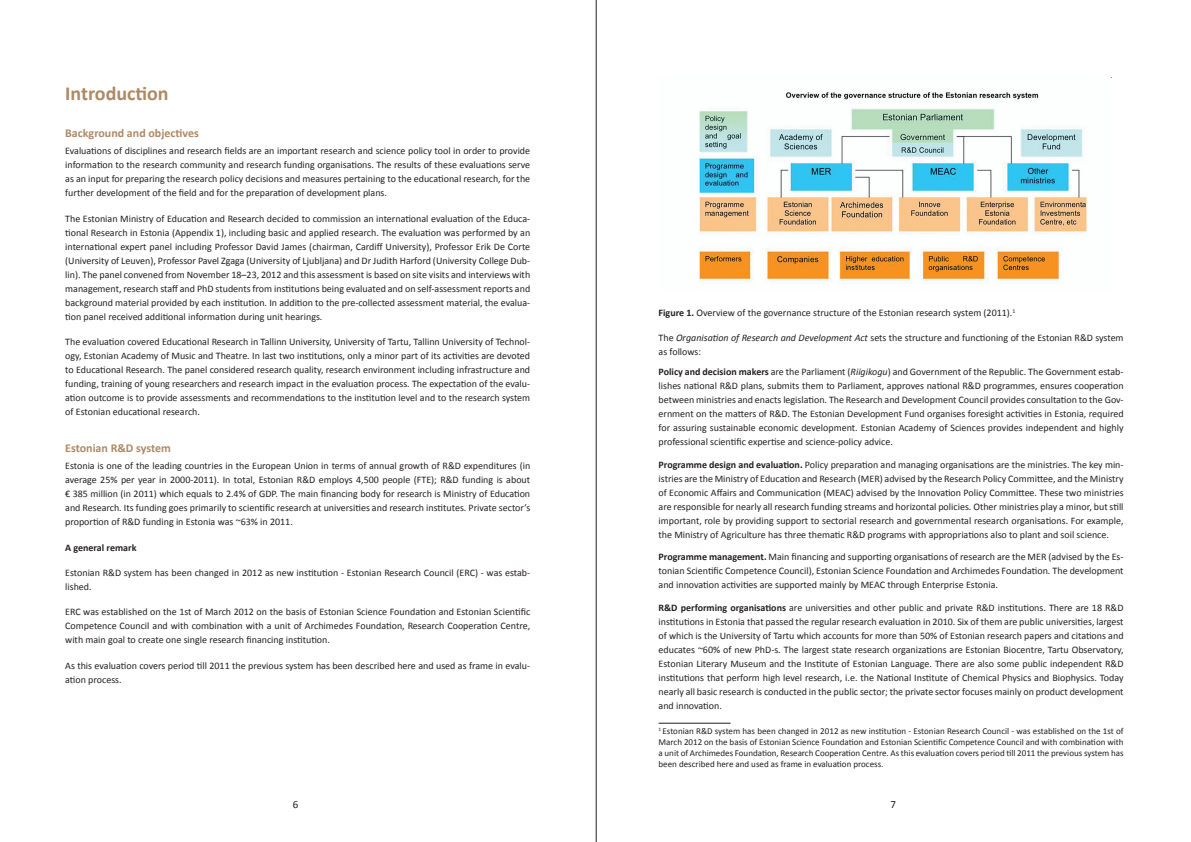
<style>
.page{position:relative;width:1191px;height:842px;background:#fff}
.page>*{position:absolute;margin:0;border:0;box-sizing:border-box;transform-origin:0 0}
.Heading_1{font:700 20px "Calibri";color:#ae8965}
.Heading_2{font:700 12px "Calibri";color:#ae8965}
.t1{font:11px "Calibri";color:#231f20}
.t2{font:10px/14px "Calibri";color:#231f20;text-align:justify}
.t3{font:700 10px "Calibri";color:#231f20}
.t4{font:9px/11px "Calibri";color:#231f20;text-align:justify}
.s1{font-weight:700}
.s2{font-style:italic}
</style>
<div class="page">
<hr style="left:596px;top:0;width:1px;height:842px;background:#231f20">
<hr style="left:658px;top:723px;width:72px;height:1px;background:#231f20">
<img style="left:699px;top:92px;width:388px;height:192px">
<p class="Heading_1" style="left:65px;top:81px;width:105px">Introduction</p>
<p class="Heading_2" style="left:65px;top:126px;width:135px">Background and objectives</p>
<p class="t2" style="left:65px;top:144px;width:466px">Evaluations of disciplines and research fields are an important research and science policy tool in order to provide information to the research community and research funding organisations. The results of these evaluations serve as an input for preparing the research policy decisions and measures pertaining to the educational research, for the further development of the field and for the preparation of development plans.</p>
<p class="t2" style="left:65px;top:211px;width:466px">The Estonian Ministry of Education and Research decided to commission an international evaluation of the Educa&shy;tional Research in Estonia (Appendix 1), including basic and applied research. The evaluation was performed by an international expert panel including Professor David James (chairman, Cardiff University), Professor Erik De Corte (University of Leuven), Professor Pavel Zgaga (University of Ljubljana) and Dr Judith Harford (University College Dub&shy;lin). The panel convened from November 18–23, 2012 and this assessment is based on site visits and interviews with management, research staff and PhD students from institutions being evaluated and on self-assessment reports and background material provided by each institution. In addition to the pre-collected assessment material, the evalua&shy;tion panel received additional information during unit hearings.</p>
<p class="t2" style="left:65px;top:335px;width:466px">The evaluation covered Educational Research in Tallinn University, University of Tartu, Tallinn University of Technol&shy;ogy, Estonian Academy of Music and Theatre. In last two institutions, only a minor part of its activities are devoted to Educational Research. The panel considered research quality, research environment including infrastructure and funding, training of young researchers and research impact in the evaluation process. The expectation of the evalu&shy;ation outcome is to provide assessments and recommendations to the institution level and to the research system of Estonian educational research.</p>
<p class="Heading_2" style="left:65px;top:441px;width:107px">Estonian R&amp;D system</p>
<p class="t2" style="left:65px;top:459px;width:466px">Estonia is one of the leading countries in the European Union in terms of annual growth of R&amp;D expenditures (in average 25% per year in 2000-2011). In total, Estonian R&amp;D employs 4,500 people (FTE); R&amp;D funding is about € 385 million (in 2011) which equals to 2.4% of GDP. The main financing body for research is Ministry of Education and Research. Its funding goes primarily to scientific research at universities and research institutes. Private sector’s proportion of R&amp;D funding in Estonia was ~63% in 2011.</p>
<p class="t3" style="left:65px;top:541px;width:73px">A general remark</p>
<p class="t2" style="left:65px;top:566px;width:466px">Estonian R&amp;D system has been changed in 2012 as new institution - Estonian Research Council (ERC) - was estab&shy;lished.</p>
<p class="t2" style="left:65px;top:605px;width:466px">ERC was established on the 1st of March 2012 on the basis of Estonian Science Foundation and Estonian Scientific Competence Council and with combination with a unit of Archimedes Foundation, Research Cooperation Centre, with main goal to create one single research financing institution.</p>
<p class="t2" style="left:65px;top:658px;width:466px">As this evaluation covers period till 2011 the previous system has been described here and used as frame in evalu&shy;ation process.</p>
<p class="t2" style="left:658px;top:306px;width:358px"><span class="s1">Figure 1.</span> Overview of the governance structure of the Estonian research system (2011).<sup>1</sup></p>
<p class="t2" style="left:658px;top:331px;width:466px">The <span class="s2">Organisation of Research and Development Act</span> sets the structure and functioning of the Estonian R&amp;D system as follows:</p>
<p class="t2" style="left:658px;top:365px;width:466px"><span class="s1">Policy and decision makers</span> are the Parliament (<span class="s2">Riigikogu</span>) and Government of the Republic. The Government estab&shy;lishes national R&amp;D plans, submits them to Parliament, approves national R&amp;D programmes, ensures cooperation between ministries and enacts legislation. The Research and Development Council provides consultation to the Gov&shy;ernment on the matters of R&amp;D. The Estonian Development Fund organises foresight activities in Estonia, required for assuring sustainable economic development. Estonian Academy of Sciences provides independent and highly professional scientific expertise and science-policy advice.</p>
<p class="t2" style="left:658px;top:457px;width:466px"><span class="s1">Programme design and evaluation.</span> Policy preparation and managing organisations are the ministries. The key min&shy;istries are the Ministry of Education and Research (MER) advised by the Research Policy Committee, and the Ministry of Economic Affairs and Communication (MEAC) advised by the Innovation Policy Committee. These two ministries are responsible for nearly all research funding streams and horizontal policies. Other ministries play a minor, but still important, role by providing support to sectorial research and governmental research organisations. For example, the Ministry of Agriculture has three thematic R&amp;D programs with appropriations also to plant and soil science.</p>
<p class="t2" style="left:658px;top:550px;width:466px"><span class="s1">Programme management.</span> Main financing and supporting organisations of research are the MER (advised by the Es&shy;tonian Scientific Competence Council), Estonian Science Foundation and Archimedes Foundation. The development and innovation activities are supported mainly by MEAC through Enterprise Estonia.</p>
<p class="t2" style="left:658px;top:600px;width:466px"><span class="s1">R&amp;D performing organisations</span> are universities and other public and private R&amp;D institutions. There are 18 R&amp;D institutions in Estonia that passed the regular research evaluation in 2010. Six of them are public universities, largest of which is the University of Tartu which accounts for more than 50% of Estonian research papers and citations and educates ~60% of new PhD-s. The largest state research organizations are Estonian Biocentre, Tartu Observatory, Estonian Literary Museum and the Institute of Estonian Language. There are also some public independent R&amp;D institutions that perform high level research, i.e. the National Institute of Chemical Physics and Biophysics. Today nearly all basic research is conducted in the public sector; the private sector focuses mainly on product development and innovation.</p>
<p class="t4" style="left:658px;top:726px;width:466px"><sup>1</sup> Estonian R&amp;D system has been changed in 2012 as new institution - Estonian Research Council - was established on the 1st of March 2012 on the basis of Estonian Science Foundation and Estonian Scientific Competence Council and with combination with a unit of Archimedes Foundation, Research Cooperation Centre. As this evaluation covers period till 2011 the previous system has been described here and used as frame in evaluation process.</p>
<p class="t1" style="left:293px;top:797px;width:7px">6</p>
<p class="t1" style="left:890px;top:797px;width:7px">7</p>
</div>
